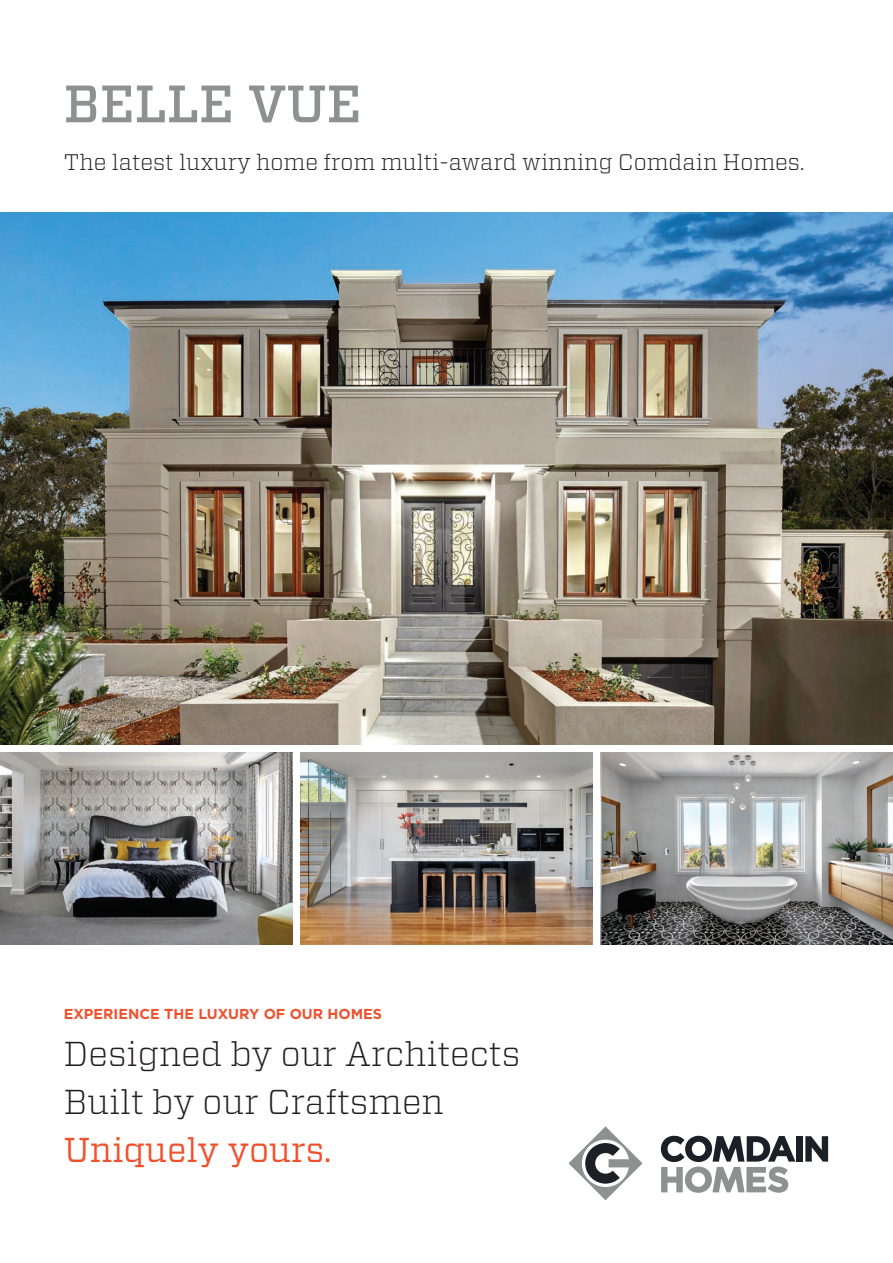
<style>
.page{position:relative;width:893px;height:1263px;background:#fff}
.page>*{position:absolute;margin:0;border:0;box-sizing:border-box;transform-origin:0 0}
.t1{font:500 52.5px "Vitesse";color:#8f9191}
.t2{font:300 34.5px/48px "Vitesse";color:#231f20}
.t3{font:34.5px "Vitesse";color:#f0512c}
.t4{font:300 22.5px "Vitesse";color:#231f20}
.t5{font:700 14.4px "Gotham HTF";color:#f0512c}
</style>
<div class="page">
<img style="left:300px;top:753px;width:292px;height:191px">
<img style="left:0;top:753px;width:292px;height:191px">
<img style="left:0;top:213px;width:893px;height:531px">
<img style="left:601px;top:753px;width:292px;height:191px">
<div style="left:796px;top:1136px;width:6px;height:25px;background:#1a2025"></div>
<svg style="left:805px;top:1136px;width:23px;height:25px"></svg>
<svg style="left:661px;top:1136px;width:134px;height:57px"></svg>
<svg style="left:568px;top:1126px;width:74px;height:74px"></svg>
<h1 class="t1" style="left:64px;top:69px;width:299px">BELLE VUE</h1>
<p class="t4" style="left:64px;top:147px;width:742px">The latest luxury home from multi-award winning Comdain Homes.</p>
<p class="t5" style="left:64px;top:1005px;width:320px">EXPERIENCE THE LUXURY OF OUR HOMES</p>
<h2 class="t2" style="left:64px;top:1028px;width:458px">Designed by our Architects<br>Built by our Craftsmen</h2>
<h2 class="t3" style="left:64px;top:1126px;width:269px">Uniquely yours.</h2>
</div>
